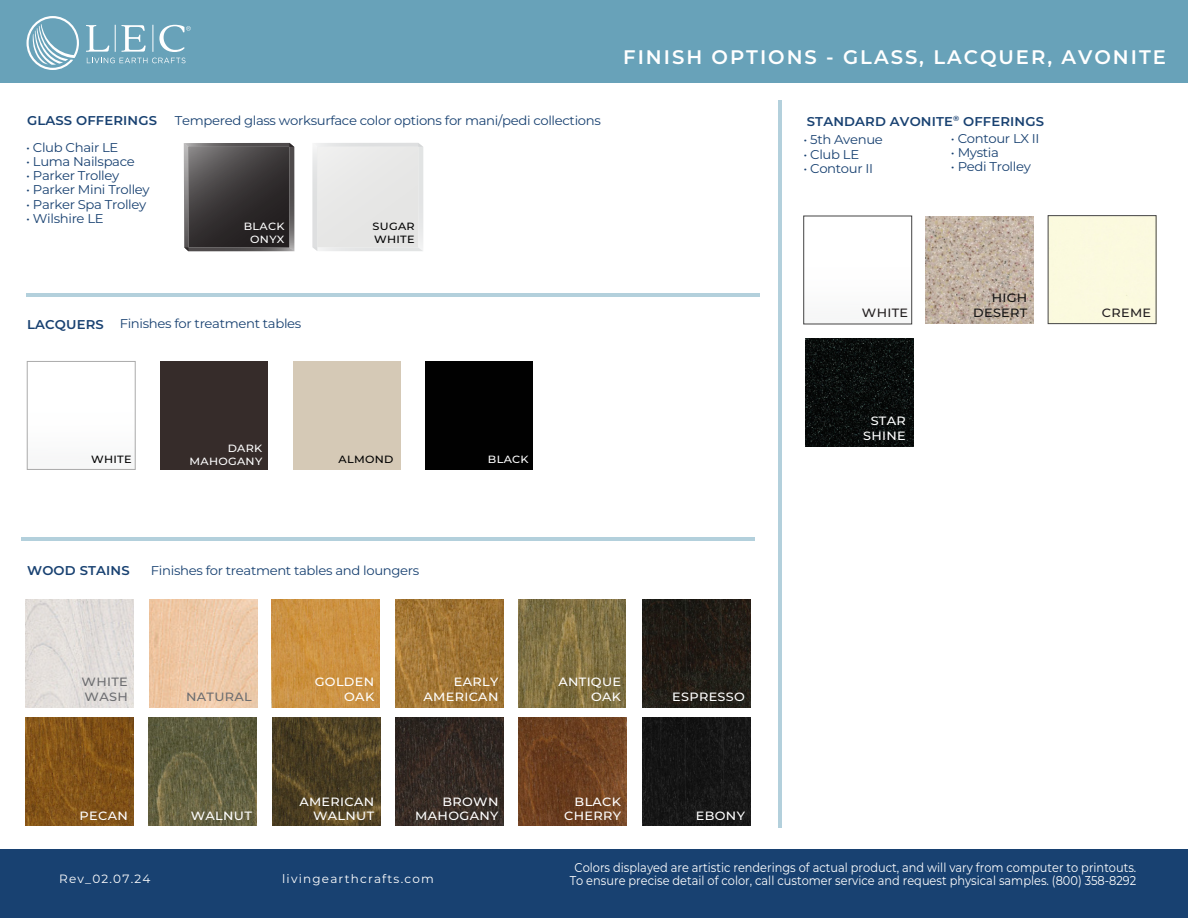
<style>
.page{position:relative;width:1188px;height:918px;background:#fff}
.page>*{position:absolute;margin:0;border:0;box-sizing:border-box;transform-origin:0 0}
.t1{font:600 19.65px "Montserrat";letter-spacing:.1em;color:#fff}
.t2{font:12.75px "Montserrat";letter-spacing:-.025em;color:#184171;scale:1.04 1}
.t3{font:12.75px "Montserrat";color:#fff;scale:.89 1}
.t4{font:600 12.75px "Montserrat";letter-spacing:.01em;color:#184171;scale:1.04 1}
.t5{font:500 12px/14.4px "Montserrat";letter-spacing:.025em;color:#fff;text-align:right;scale:1.07 1}
.t6{font:12px "Montserrat";letter-spacing:.1em;color:#fff}
.t7{font:500 12px/14.4px "Montserrat";letter-spacing:.025em;color:#6d6e71;scale:1.07 1}
.t8{font:500 12px "Montserrat";letter-spacing:.025em;color:#231f20;scale:1.07 1}
.t9{font:500 12px/14.4px "Montserrat";letter-spacing:.025em;color:#151515;text-align:right;scale:1.07 1}
.t10{font:500 10.5px/12.6px "Montserrat";letter-spacing:.025em;color:#fff;text-align:right;scale:1.07 1}
.t11{font:500 10.5px/12.6px "Montserrat";letter-spacing:.025em;color:#000;scale:1.07 1}
</style>
<div class="page">
<div style="left:0;top:849px;width:1188px;height:69px;background:#184171"></div>
<div style="left:0;top:0;width:1188px;height:82px;background:#68a2b9"></div>
<svg style="left:86px;top:25px;width:23px;height:27px"></svg>
<svg style="left:121px;top:25px;width:25px;height:27px"></svg>
<svg style="left:159px;top:25px;width:32px;height:27px"></svg>
<svg style="left:87px;top:58px;width:99px;height:5px"></svg>
<svg style="left:27px;top:16px;width:52px;height:54px"></svg>
<div style="left:27px;top:361px;width:108px;height:109px;border:1px solid #aaa"></div>
<hr style="left:779px;top:100px;width:3px;height:728px;background:#68a2b9">
<hr style="left:26px;top:294px;width:734px;height:3px;background:#68a2b9">
<hr style="left:21px;top:537px;width:734px;height:4px;background:#b3d0dc">
<img style="left:149px;top:718px;width:108px;height:108px">
<img style="left:26px;top:717px;width:108px;height:108px">
<img style="left:396px;top:718px;width:108px;height:108px">
<img style="left:272px;top:718px;width:108px;height:108px">
<img style="left:519px;top:718px;width:108px;height:108px">
<img style="left:642px;top:718px;width:108px;height:108px">
<div style="left:293px;top:361px;width:108px;height:108px;background:#d5c9b6"></div>
<div style="left:425px;top:361px;width:108px;height:108px;background:#010101"></div>
<div style="left:160px;top:361px;width:108px;height:108px;background:#362c2a"></div>
<img style="left:518px;top:599px;width:108px;height:108px">
<img style="left:396px;top:599px;width:108px;height:108px">
<img style="left:272px;top:599px;width:108px;height:108px">
<img style="left:642px;top:599px;width:108px;height:108px">
<img style="left:26px;top:599px;width:108px;height:108px">
<img style="left:149px;top:599px;width:108px;height:108px">
<svg style="left:184px;top:143px;width:111px;height:108px;background:#454142"></svg>
<div style="left:312px;top:143px;width:111px;height:108px;background:#e7e7e6"></div>
<div style="left:1048px;top:215px;width:108px;height:109px;border:1px solid #444"></div>
<img style="left:925px;top:216px;width:108px;height:108px">
<img style="left:805px;top:338px;width:108px;height:108px">
<p class="t4" style="left:27px;top:112px;width:126px">GLASS OFFERINGS</p>
<p class="t2" style="left:26px;top:138px;width:90px">• Club Chair LE</p>
<p class="t2" style="left:26px;top:152px;width:106px">• Luma Nailspace</p>
<p class="t2" style="left:26px;top:167px;width:91px">• Parker Trolley</p>
<p class="t2" style="left:26px;top:181px;width:120px">• Parker Mini Trolley</p>
<p class="t2" style="left:26px;top:195px;width:117px">• Parker Spa Trolley</p>
<p class="t2" style="left:26px;top:210px;width:76px">• Wilshire LE</p>
<p class="t2" style="left:175px;top:112px;width:411px">Tempered glass worksurface color options for mani/pedi collections</p>
<p class="t10" style="left:244px;top:220px;width:40px">BLACK<br>ONYX</p>
<p class="t11" style="left:373px;top:220px;width:41px">SUGAR<br>WHITE</p>
<p class="t4" style="left:27px;top:316px;width:75px">LACQUERS</p>
<p class="t2" style="left:120px;top:315px;width:176px">Finishes for treatment tables</p>
<h1 class="t1" style="left:623px;top:44px;width:544px">FINISH OPTIONS - GLASS, LACQUER, AVONITE</h1>
<p class="t4" style="left:807px;top:112px;width:230px">STANDARD AVONITE<sup>®</sup> OFFERINGS</p>
<p class="t2" style="left:804px;top:131px;width:78px">• 5th Avenue</p>
<p class="t2" style="left:804px;top:145px;width:55px">• Club LE</p>
<p class="t2" style="left:804px;top:160px;width:69px">• Contour II</p>
<p class="t2" style="left:951px;top:130px;width:87px">• Contour LX II</p>
<p class="t2" style="left:951px;top:144px;width:48px">• Mystia</p>
<p class="t2" style="left:951px;top:158px;width:78px">• Pedi Trolley</p>
<p class="t8" style="left:862px;top:305px;width:45px">WHITE</p>
<p class="t9" style="left:973px;top:290px;width:52px">HIGH<br>DESERT</p>
<p class="t8" style="left:1102px;top:305px;width:48px">CREME</p>
<p class="t11" style="left:91px;top:452px;width:39px">WHITE</p>
<p class="t10" style="left:190px;top:442px;width:69px">DARK<br>MAHOGANY</p>
<p class="t11" style="left:339px;top:452px;width:53px">ALMOND</p>
<p class="t10" style="left:488px;top:452px;width:40px">BLACK</p>
<p class="t5" style="left:863px;top:413px;width:41px">STAR<br>SHINE</p>
<p class="t4" style="left:27px;top:561px;width:100px">WOOD STAINS</p>
<p class="t2" style="left:151px;top:561px;width:260px">Finishes for treatment tables and loungers</p>
<p class="t5" style="left:558px;top:674px;width:60px">ANTIQUE</p>
<p class="t7" style="left:82px;top:674px;width:45px">WHITE<br>WASH</p>
<p class="t5" style="left:315px;top:674px;width:57px">GOLDEN<br>OAK</p>
<p class="t5" style="left:424px;top:674px;width:71px">EARLY<br>AMERICAN</p>
<p class="t7" style="left:186px;top:689px;width:63px">NATURAL</p>
<p class="t5" style="left:591px;top:689px;width:30px">OAK</p>
<p class="t5" style="left:299px;top:794px;width:71px">AMERICAN<br>WALNUT</p>
<p class="t5" style="left:415px;top:794px;width:79px">BROWN<br>MAHOGANY</p>
<p class="t5" style="left:575px;top:794px;width:45px">BLACK</p>
<p class="t5" style="left:80px;top:808px;width:47px">PECAN</p>
<p class="t5" style="left:191px;top:808px;width:59px">WALNUT</p>
<p class="t5" style="left:564px;top:808px;width:55px">CHERRY</p>
<p class="t5" style="left:672px;top:689px;width:69px">ESPRESSO</p>
<p class="t5" style="left:696px;top:808px;width:47px">EBONY</p>
<p class="t3" style="left:575px;top:858px;width:633px">Colors displayed are artistic renderings of actual product, and will vary from computer to printouts.</p>
<p class="t6" style="left:59px;top:871px;width:93px">Rev_02.07.24</p>
<p class="t6" style="left:282px;top:870px;width:153px">livingearthcrafts.com</p>
<p class="t3" style="left:570px;top:872px;width:638px">To ensure precise detail of color, call customer service and request physical samples. (800) 358-8292</p>
</div>
